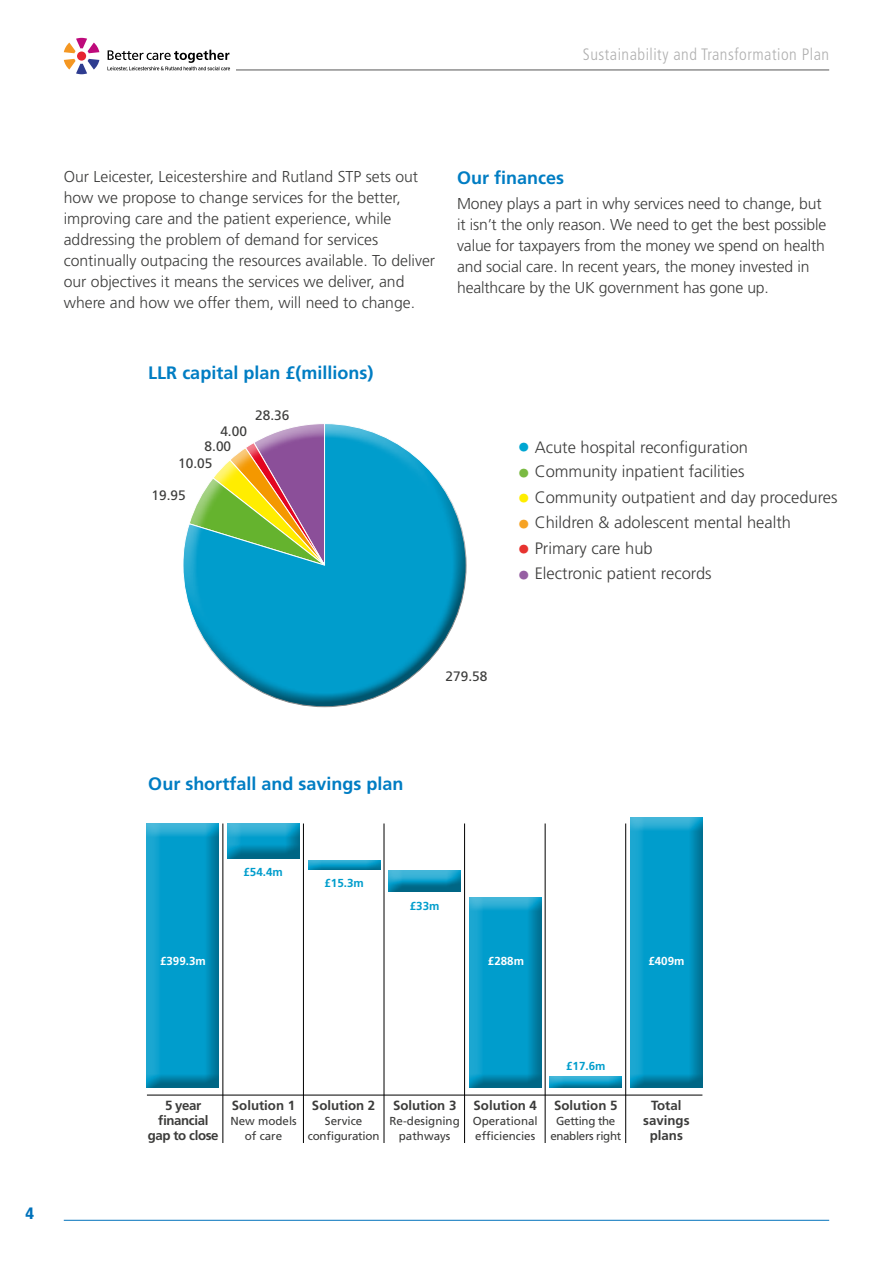
<style>
.page{position:relative;width:893px;height:1263px;background:#fff}
.page>*{position:absolute;margin:0;border:0;box-sizing:border-box;transform-origin:0 0}
.t1{font:700 18px "Frutiger";color:#007dc3}
.t2{font:300 16.5px "Frutiger";color:#3c3c3b}
.t3{font:300 condensed 16.5px "Frutiger";letter-spacing:.03em;color:#b0b0b0}
.t4{font:900 condensed 16.5px "Frutiger";color:#0072bb}
.t5{font:300 15.75px/21px "Frutiger";color:#3c3c3b}
.t6{font:13.65px "Frutiger";color:#3c3c3b}
.t7{font:700 13.2px/14.9px "Frutiger";color:#3c3c3b;text-align:center}
.t8{font:700 13.2px/14.9px "Frutiger";letter-spacing:-.03em;color:#3c3c3b;text-align:center}
.t9{font:11.55px/14.9px "Frutiger";color:#3c3c3b;text-align:center}
.t10{font:11.55px/14.9px "Frutiger";letter-spacing:-.03em;color:#3c3c3b;text-align:center}
.t11{font:700 11.55px "Frutiger";color:#009dcc}
.t12{font:11.55px/14.9px "Frutiger";letter-spacing:-.02em;color:#3c3c3b;text-align:center}
.t13{font:700 11.55px "Frutiger";color:#fff}
.s1{font-size:25.5px;color:#00a6d2}
.s2{font-size:25.5px;color:#7aba42}
.s3{font-size:25.5px;color:#fe0}
.s4{font-size:25.5px;color:#f6a324}
.s5{font-size:25.5px;color:#e7332f}
.s6{font-size:25.5px;color:#965fa3}
</style>
<div class="page">
<hr style="left:64px;top:1220px;width:765px;height:1px;background:#0072bb">
<hr style="left:236px;top:70px;width:593px;height:1px;background:#575756">
<div style="left:77px;top:52px;width:9px;height:9px;background:#e62332;border-radius:50%"></div>
<svg style="left:64px;top:59px;width:35px;height:15px"></svg>
<svg style="left:64px;top:38px;width:35px;height:15px"></svg>
<svg style="left:107px;top:50px;width:123px;height:21px"></svg>
<div style="left:181px;top:417px;width:275px;height:223px;background:#fff;opacity:.55"></div>
<div style="left:186px;top:468px;width:282px;height:240px;background:#000;opacity:.46"></div>
<div style="left:628px;top:817px;width:75px;height:272px;background:#000;opacity:.35"></div>
<div style="left:547px;top:1076px;width:75px;height:13px;background:#000;opacity:.35"></div>
<div style="left:466px;top:898px;width:75px;height:191px;background:#000;opacity:.35"></div>
<div style="left:387px;top:868px;width:75px;height:19px;background:#fff;opacity:.35"></div>
<div style="left:387px;top:871px;width:75px;height:22px;background:#000;opacity:.35"></div>
<div style="left:306px;top:859px;width:75px;height:12px;background:#000;opacity:.35"></div>
<div style="left:225px;top:823px;width:75px;height:37px;background:#000;opacity:.35"></div>
<div style="left:145px;top:824px;width:75px;height:265px;background:#000;opacity:.35"></div>
<hr style="left:147px;top:1095px;width:555px;height:1px;background:#000">
<hr style="left:223px;top:823px;width:1px;height:320px;background:#000">
<hr style="left:303px;top:823px;width:1px;height:320px;background:#000">
<hr style="left:384px;top:823px;width:1px;height:320px;background:#000">
<hr style="left:464px;top:823px;width:1px;height:320px;background:#000">
<hr style="left:545px;top:823px;width:1px;height:320px;background:#000">
<hr style="left:625px;top:823px;width:1px;height:320px;background:#000">
<p class="t3" style="left:583px;top:45px;width:248px">Sustainability and Transformation Plan</p>
<p class="t5" style="left:64px;top:166px;width:373px">Our Leicester, Leicestershire and Rutland STP sets out how we propose to change services for the better, improving care and the patient experience, while addressing the problem of demand for services continually outpacing the resources available. To deliver our objectives it means the services we deliver, and where and how we offer them, will need to change.</p>
<p class="t1" style="left:457px;top:167px;width:109px">Our finances</p>
<p class="t5" style="left:457px;top:193px;width:371px">Money plays a part in why services need to change, but it isn’t the only reason. We need to get the best possible value for taxpayers from the money we spend on health and social care. In recent years, the money invested in healthcare by the UK government has gone up.</p>
<p class="t1" style="left:148px;top:362px;width:227px">LLR capital plan £(millions)</p>
<p class="t6" style="left:220px;top:424px;width:28px">4.00</p>
<p class="t6" style="left:205px;top:438px;width:28px">8.00</p>
<p class="t6" style="left:178px;top:455px;width:36px">10.05</p>
<p class="t6" style="left:151px;top:487px;width:36px">19.95</p>
<p class="t6" style="left:255px;top:407px;width:36px">28.36</p>
<p class="t2" style="left:517px;top:438px;width:232px"><span class="s1">•</span> Acute hospital reconfiguration</p>
<p class="t2" style="left:517px;top:462px;width:229px"><span class="s2">•</span> Community inpatient facilities</p>
<p class="t2" style="left:517px;top:488px;width:322px"><span class="s3">•</span> Community outpatient and day procedures</p>
<p class="t2" style="left:517px;top:513px;width:275px"><span class="s4">•</span> Children &amp; adolescent mental health</p>
<p class="t2" style="left:517px;top:539px;width:137px"><span class="s5">•</span> Primary care hub</p>
<p class="t2" style="left:517px;top:564px;width:196px"><span class="s6">•</span> Electronic patient records</p>
<p class="t6" style="left:446px;top:668px;width:43px">279.58</p>
<p class="t1" style="left:148px;top:773px;width:257px">Our shortfall and savings plan</p>
<p class="t11" style="left:243px;top:865px;width:41px">£54.4m</p>
<p class="t11" style="left:324px;top:876px;width:41px">£15.3m</p>
<p class="t11" style="left:410px;top:899px;width:31px">£33m</p>
<p class="t13" style="left:160px;top:954px;width:47px">£399.3m</p>
<p class="t13" style="left:488px;top:954px;width:38px">£288m</p>
<p class="t13" style="left:648px;top:954px;width:38px">£409m</p>
<p class="t4" style="left:26px;top:1203px;width:10px">4</p>
<p class="t8" style="left:148px;top:1098px;width:72px">5 year financial gap to close</p>
<p class="t7" style="left:232px;top:1098px;width:65px">Solution 1</p>
<p class="t9" style="left:230px;top:1114px;width:68px">New models of care</p>
<p class="t7" style="left:312px;top:1098px;width:65px">Solution 2</p>
<p class="t12" style="left:308px;top:1114px;width:73px">Service configuration</p>
<p class="t7" style="left:393px;top:1098px;width:65px">Solution 3</p>
<p class="t9" style="left:390px;top:1114px;width:72px">Re-designing pathways</p>
<p class="t7" style="left:474px;top:1098px;width:65px">Solution 4</p>
<p class="t9" style="left:473px;top:1114px;width:67px;text-align:left">Operational efficiencies</p>
<p class="t11" style="left:566px;top:1059px;width:41px">£17.6m</p>
<p class="t7" style="left:554px;top:1098px;width:65px">Solution 5</p>
<p class="t10" style="left:550px;top:1114px;width:72px">Getting the enablers right</p>
<p class="t7" style="left:643px;top:1098px;width:48px">Total savings plans</p>
</div>
